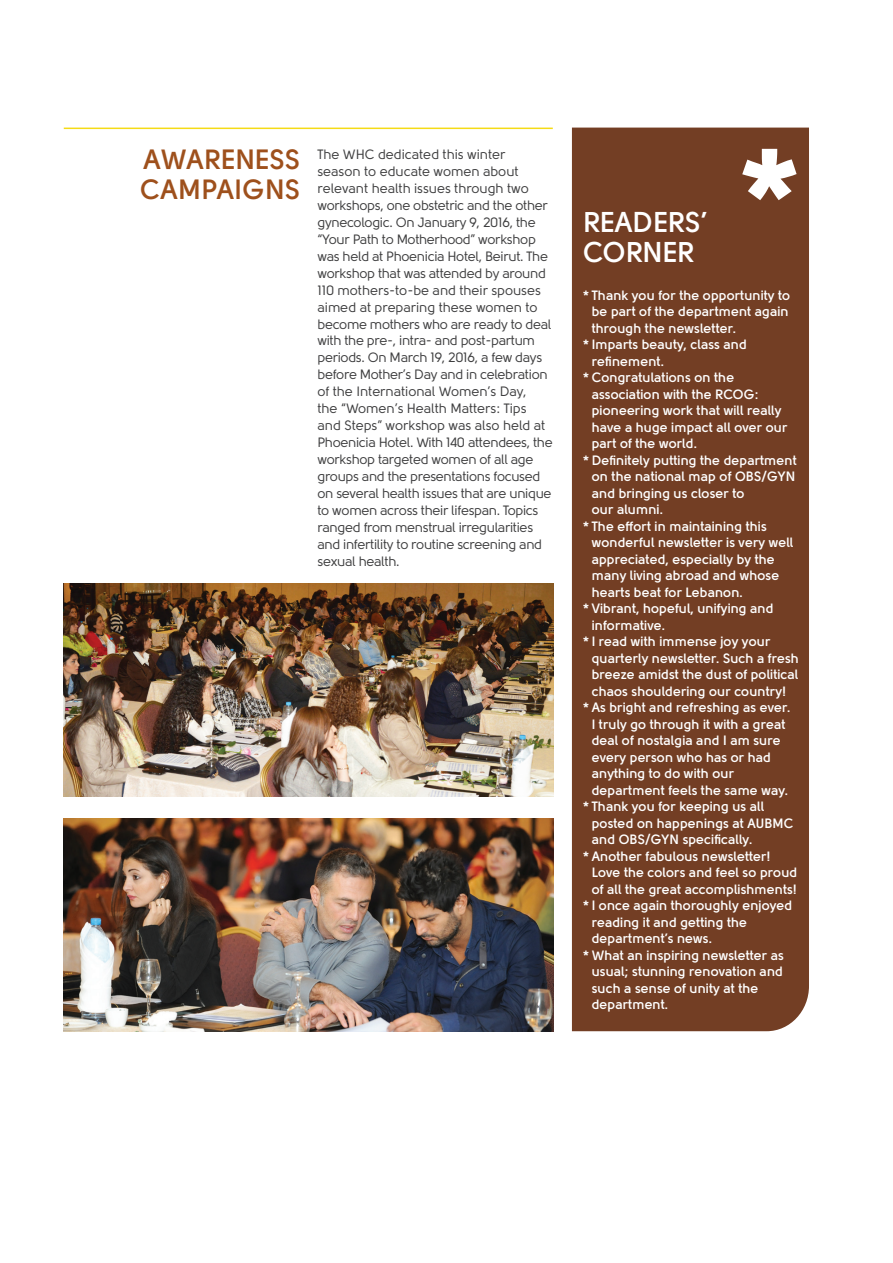
<style>
.page{position:relative;width:893px;height:1263px;background:#fff}
.page>*{position:absolute;margin:0;border:0;box-sizing:border-box;transform-origin:0 0}
.t1{font:700 28.5px/30px "Solomon";color:#fff}
.TITLES{font:700 27.75px/30px "Solomon";letter-spacing:.01em;color:#9e501c}
.t2{font:700 13.5px/16.5px "Solomon";color:#fff}
.t3{font:13.5px/17px "Solomon";letter-spacing:-.02em;color:#3e3e3f}
</style>
<div class="page">
<div style="left:572px;top:128px;width:237px;height:903px;background:#733e24"></div>
<svg style="left:742px;top:149px;width:55px;height:51px"></svg>
<hr style="left:64px;top:128px;width:489px;height:1px;background:#f5db16">
<img style="left:64px;top:819px;width:490px;height:212px">
<img style="left:64px;top:584px;width:490px;height:212px">
<p class="TITLES" style="left:140px;top:144px;width:162px">AWARENESS<br>CAMPAIGNS</p>
<p class="t3" style="left:317px;top:146px;width:237px">The WHC dedicated this winter<br>season to educate women about relevant health issues through two workshops, one obstetric and the other gynecologic. On January 9, 2016, the “Your Path to Motherhood” workshop was held at Phoenicia Hotel, Beirut. The workshop that was attended by around 110 mothers-to-be and their spouses aimed at preparing these women to become mothers who are ready to deal with the pre-, intra- and post-partum periods. On March 19, 2016, a few days before Mother’s Day and in celebration of the International Women’s Day,<br>the “Women’s Health Matters: Tips and Steps” workshop was also held at Phoenicia Hotel. With 140 attendees, the workshop targeted women of all age groups and the presentations focused on several health issues that are unique to women across their lifespan. Topics ranged from menstrual irregularities and infertility to routine screening and sexual health.</p>
<p class="t1" style="left:583px;top:207px;width:125px">READERS’<br>CORNER</p>
<p class="t2" style="left:592px;top:287px;width:200px;text-indent:-9px">* Thank you for the opportunity to be part of the department again through the newsletter.</p>
<p class="t2" style="left:592px;top:336px;width:157px;text-indent:-9px">* Imparts beauty, class and refinement.</p>
<p class="t2" style="left:592px;top:369px;width:197px;text-indent:-9px">* Congratulations on the association with the RCOG: pioneering work that will really have a huge impact all over our part of the world.</p>
<p class="t2" style="left:592px;top:452px;width:207px;text-indent:-9px">* Definitely putting the department on the national map of OBS/GYN and bringing us closer to<br>our alumni.</p>
<p class="t2" style="left:592px;top:518px;width:203px;text-indent:-9px">* The effort in maintaining this wonderful newsletter is very well appreciated, especially by the many living abroad and whose hearts beat for Lebanon.</p>
<p class="t2" style="left:592px;top:600px;width:183px;text-indent:-9px">* Vibrant, hopeful, unifying and informative.</p>
<p class="t2" style="left:592px;top:633px;width:209px;text-indent:-9px">* I read with immense joy your quarterly newsletter. Such a fresh breeze amidst the dust of political chaos shouldering our country!</p>
<p class="t2" style="left:592px;top:699px;width:200px;text-indent:-9px">* As bright and refreshing as ever.<br>I truly go through it with a great deal of nostalgia and I am sure every person who has or had anything to do with our department feels the same way.</p>
<p class="t2" style="left:592px;top:798px;width:203px;text-indent:-9px">* Thank you for keeping us all posted on happenings at AUBMC and OBS/GYN specifically.</p>
<p class="t2" style="left:592px;top:848px;width:207px;text-indent:-9px">* Another fabulous newsletter!<br>Love the colors and feel so proud of all the great accomplishments!</p>
<p class="t2" style="left:592px;top:897px;width:202px;text-indent:-9px">* I once again thoroughly enjoyed reading it and getting the department’s news.</p>
<p class="t2" style="left:592px;top:947px;width:194px;text-indent:-9px">* What an inspiring newsletter as usual; stunning renovation and such a sense of unity at the department.</p>
</div>
